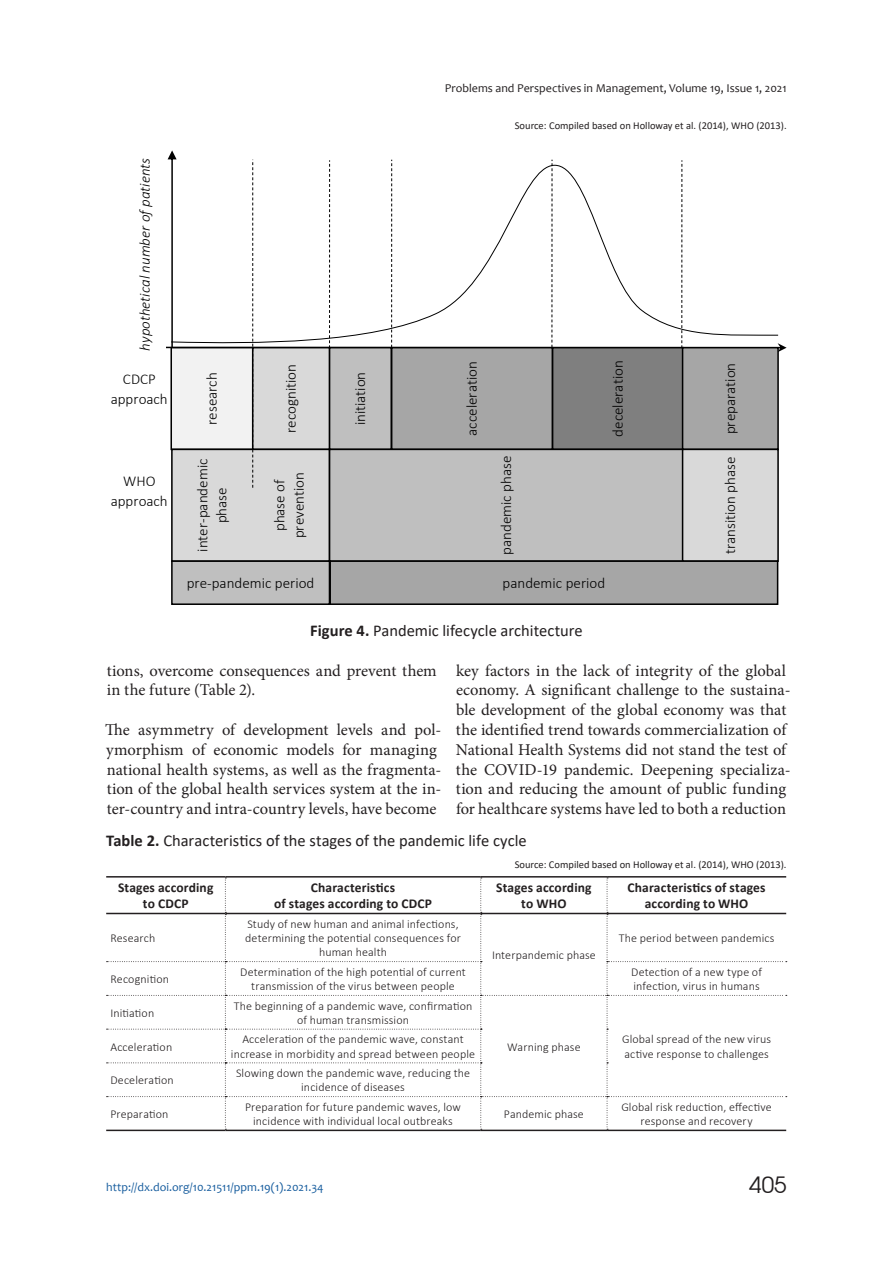
<style>
.page{position:relative;width:893px;height:1263px;background:#fff}
.page>*{position:absolute;margin:0;border:0;box-sizing:border-box;transform-origin:0 0}
.t1{font:22.5px "Avant Garde Gothic C";color:#231f20}
.t2{font:16.5px/19.8px "Minion Pro";letter-spacing:.005em;color:#231f20}
.t3{font:16.5px "Calibri";color:#231f20}
.t4{font:300 15px/19.2px "Calibri";color:#000;text-align:center}
.t5{font:italic 300 15px "Calibri";color:#000}
.t6{font:700 13.5px/16.2px "Calibri";letter-spacing:.01em;color:#231f20;text-align:center}
.t7{font:300 12px/14.4px "Calibri";letter-spacing:.01em;color:#231f20;text-align:center}
.t8{font:12px "Candara";color:#231f20}
.t9{font:12px "Candara";color:#175d9e}
.t10{font:10.5px "Calibri";color:#231f20}
.s1{font-weight:700}
</style>
<div class="page">
<div style="left:172px;top:449px;width:157px;height:112px;background:#d9d9d9"></div>
<div style="left:330px;top:449px;width:353px;height:112px;background:#bfbfbf"></div>
<div style="left:683px;top:449px;width:95px;height:112px;background:#d9d9d9"></div>
<div style="left:682px;top:449px;width:97px;height:113px;border:2px solid #000"></div>
<div style="left:172px;top:561px;width:157px;height:43px;background:#bfbfbf"></div>
<div style="left:171px;top:560px;width:159px;height:45px;border:2px solid #000"></div>
<div style="left:330px;top:561px;width:448px;height:43px;background:#a6a6a6"></div>
<div style="left:329px;top:560px;width:449px;height:45px;border:2px solid #000"></div>
<svg style="left:166px;top:150px;width:621px;height:338px"></svg>
<div style="left:110px;top:374px;width:59px;height:44px;background:#fff"></div>
<div style="left:110px;top:476px;width:59px;height:44px;background:#fff"></div>
<hr style="left:106px;top:876px;width:119px;height:1px;background:#231f20">
<hr style="left:225px;top:876px;width:256px;height:1px;background:#231f20">
<hr style="left:481px;top:876px;width:126px;height:1px;background:#231f20">
<hr style="left:607px;top:876px;width:179px;height:1px;background:#231f20">
<hr style="left:106px;top:913px;width:119px;height:1px;background:#231f20">
<hr style="left:106px;top:1129px;width:119px;height:2px;background:#231f20">
<hr style="left:225px;top:1129px;width:256px;height:2px;background:#231f20">
<hr style="left:481px;top:1129px;width:126px;height:2px;background:#231f20">
<hr style="left:607px;top:1129px;width:179px;height:2px;background:#231f20">
<svg style="left:107px;top:877px;width:680px;height:253px"></svg>
<p class="t8" style="left:445px;top:83px;width:343px">Problems and Perspectives in Management, Volume 19, Issue 1, 2021</p>
<p class="t5" style="left:136px;top:351px;width:194px;rotate:-90deg">hypothetical number ofpatients</p>
<p class="t4" style="left:111px;top:370px;width:59px">CDCP approach</p>
<p class="t4" style="left:111px;top:472px;width:59px">WHO approach</p>
<p class="t10" style="left:515px;top:118px;width:273px">Source: Compiled based on Holloway et al. (2014), WHO (2013).</p>
<p class="t4" style="left:202px;top:425px;width:54px;rotate:-90deg">research</p>
<p class="t4" style="left:281px;top:433px;width:70px;rotate:-90deg">recognition</p>
<p class="t4" style="left:351px;top:425px;width:55px;rotate:-90deg">initiation</p>
<p class="t4" style="left:462px;top:436px;width:76px;rotate:-90deg">acceleration</p>
<p class="t4" style="left:608px;top:437px;width:78px;rotate:-90deg">deceleration</p>
<p class="t4" style="left:720px;top:434px;width:73px;rotate:-90deg">preparation</p>
<p class="t4" style="left:193px;top:552px;width:95px;rotate:-90deg">inter-pandemic phase</p>
<p class="t4" style="left:496px;top:555px;width:101px;rotate:-90deg">pandemic phase</p>
<p class="t4" style="left:720px;top:554px;width:99px;rotate:-90deg">transition phase</p>
<p class="t4" style="left:270px;top:538px;width:68px;rotate:-90deg">phase of prevention</p>
<p class="t4" style="left:187px;top:573px;width:129px">pre-pandemic period</p>
<p class="t4" style="left:503px;top:573px;width:104px">pandemic period</p>
<h2 class="t3" style="left:310px;top:625px;width:274px"><span class="s1">Figure 4.</span> Pandemic lifecycle architecture</h2>
<h2 class="t2" style="left:107px;top:662px;width:332px">tions, overcome consequences and prevent them in the future (Table 2).</h2>
<p class="t2" style="left:105px;top:721px;width:338px">The asymmetry of development levels and pol&shy;ymorphism of economic models for managing national health systems, as well as the fragmenta&shy;tion of the global health services system at the in&shy;ter-country and intra-country levels, have become</p>
<p class="t2" style="left:456px;top:662px;width:336px">key factors in the lack of integrity of the global economy. A significant challenge to the sustaina&shy;ble development of the global economy was that the identified trend towards commercialization of National Health Systems did not stand the test of the COVID-19 pandemic. Deepening specializa&shy;tion and reducing the amount of public funding for healthcare systems have led to both a reduction</p>
<h2 class="t3" style="left:106px;top:829px;width:422px"><span class="s1">Table 2.</span> Characteristics of the stages of the pandemic life cycle</h2>
<p class="t10" style="left:515px;top:857px;width:273px">Source: Compiled based on Holloway et al. (2014), WHO (2013).</p>
<p class="t6" style="left:118px;top:881px;width:97px">Stages according to CDCP</p>
<p class="t6" style="left:274px;top:879px;width:159px">Characteristics<br>of stages according to CDCP</p>
<p class="t6" style="left:496px;top:881px;width:97px">Stages according to WHO</p>
<p class="t6" style="left:628px;top:879px;width:140px">Characteristics of stages according to WHO</p>
<p class="t7" style="left:110px;top:931px;width:46px">Research</p>
<p class="t7" style="left:245px;top:916px;width:217px">Study of new human and animal infections, determining the potential consequences for human health</p>
<p class="t7" style="left:619px;top:931px;width:157px">The period between pandemics</p>
<p class="t7" style="left:492px;top:948px;width:105px">Interpandemic phase</p>
<p class="t7" style="left:110px;top:972px;width:60px">Recognition</p>
<p class="t7" style="left:240px;top:964px;width:227px">Determination of the high potential of current transmission of the virus between people</p>
<p class="t7" style="left:631px;top:964px;width:132px;text-align:left">Detection of a new type of infection, virus in humans</p>
<p class="t7" style="left:110px;top:1005px;width:45px">Initiation</p>
<p class="t7" style="left:234px;top:998px;width:240px">The beginning of a pandemic wave, confirmation of human transmission</p>
<p class="t7" style="left:507px;top:1039px;width:75px">Warning phase</p>
<p class="t7" style="left:622px;top:1032px;width:151px;text-align:left">Global spread of the new virus active response to challenges</p>
<p class="t7" style="left:110px;top:1039px;width:63px">Acceleration</p>
<p class="t7" style="left:231px;top:1032px;width:246px">Acceleration of the pandemic wave, constant increase in morbidity and spread between people</p>
<p class="t7" style="left:110px;top:1073px;width:65px">Deceleration</p>
<p class="t7" style="left:236px;top:1066px;width:236px">Slowing down the pandemic wave, reducing the incidence of diseases</p>
<p class="t7" style="left:110px;top:1107px;width:60px">Preparation</p>
<p class="t7" style="left:245px;top:1099px;width:217px">Preparation for future pandemic waves, low incidence with individual local outbreaks</p>
<p class="t7" style="left:504px;top:1107px;width:82px">Pandemic phase</p>
<p class="t7" style="left:621px;top:1099px;width:152px">Global risk reduction, effective response and recovery</p>
<p class="t9" style="left:106px;top:1182px;width:219px">http://dx.doi.org/10.21511/ppm.19(1).2021.34</p>
<h1 class="t1" style="left:749px;top:1172px;width:39px">405</h1>
</div>
